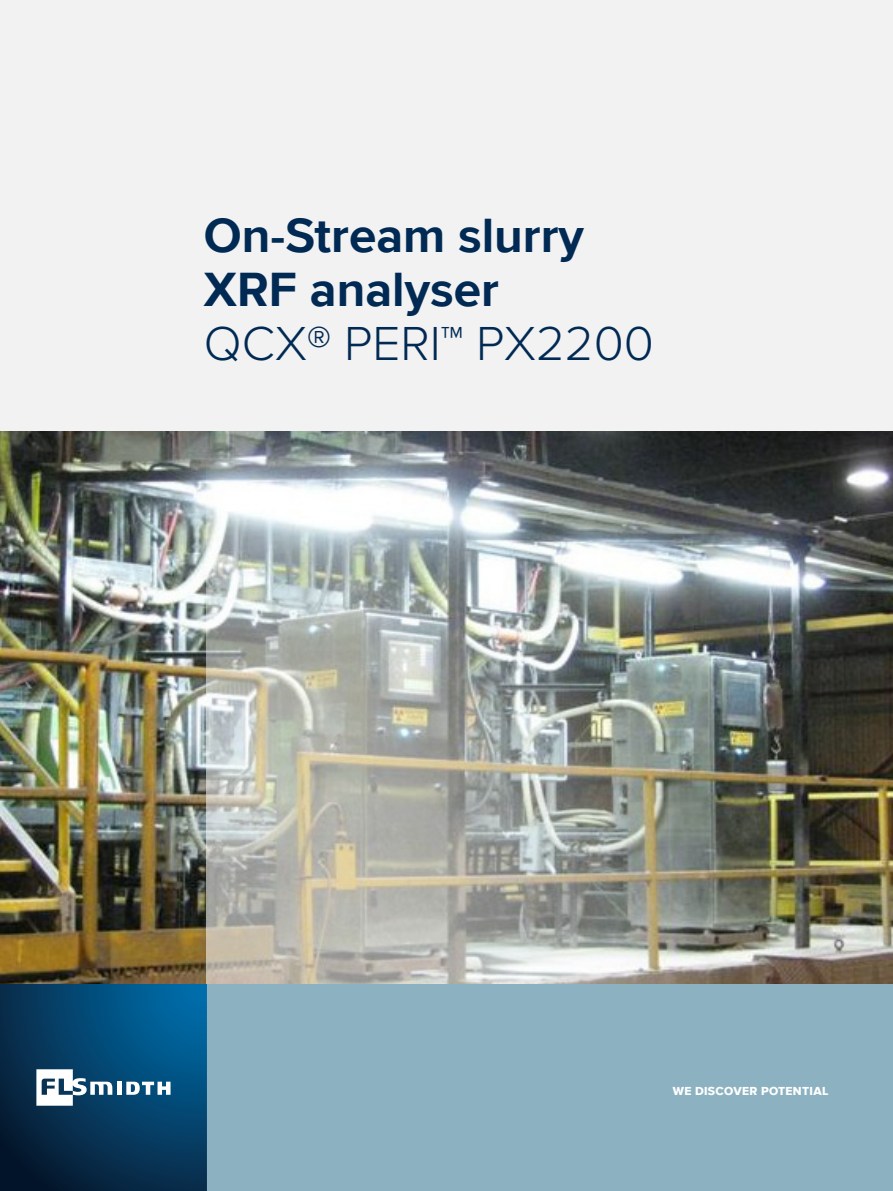
<style>
.page{position:relative;width:893px;height:1191px;background:#fff}
.page>*{position:absolute;margin:0;border:0;box-sizing:border-box;transform-origin:0 0}
.t1{font:700 49.5px/54px "Proxima Nova";color:#002a53}
.t2{font:300 49.5px "Proxima Nova";color:#002a53}
.t3{font:12px "Proxima Nova Extrabld";letter-spacing:.025em;color:#fff}
</style>
<div class="page">
<div style="left:0;top:0;width:893px;height:431px;background:#f2f2f2"></div>
<div style="left:0;top:984px;width:893px;height:207px;background:#8cb2c2"></div>
<img style="left:0;top:431px;width:893px;height:553px">
<svg style="left:0;top:984px;width:207px;height:207px;background:#043c62"></svg>
<div style="left:117px;top:1081px;width:5px;height:13px;background:#fff"></div>
<svg style="left:126px;top:1081px;width:45px;height:13px"></svg>
<svg style="left:36px;top:1069px;width:76px;height:36px;background:#859fb2"></svg>
<img style="left:207px;top:452px;width:532px;height:532px">
<p class="t1" style="left:204px;top:207px;width:382px">On-Stream slurry<br>XRF analyser</p>
<p class="t2" style="left:204px;top:315px;width:451px">QCX® PERI™ PX2200</p>
<p class="t3" style="left:673px;top:1082px;width:157px">WE DISCOVER POTENTIAL</p>
</div>
